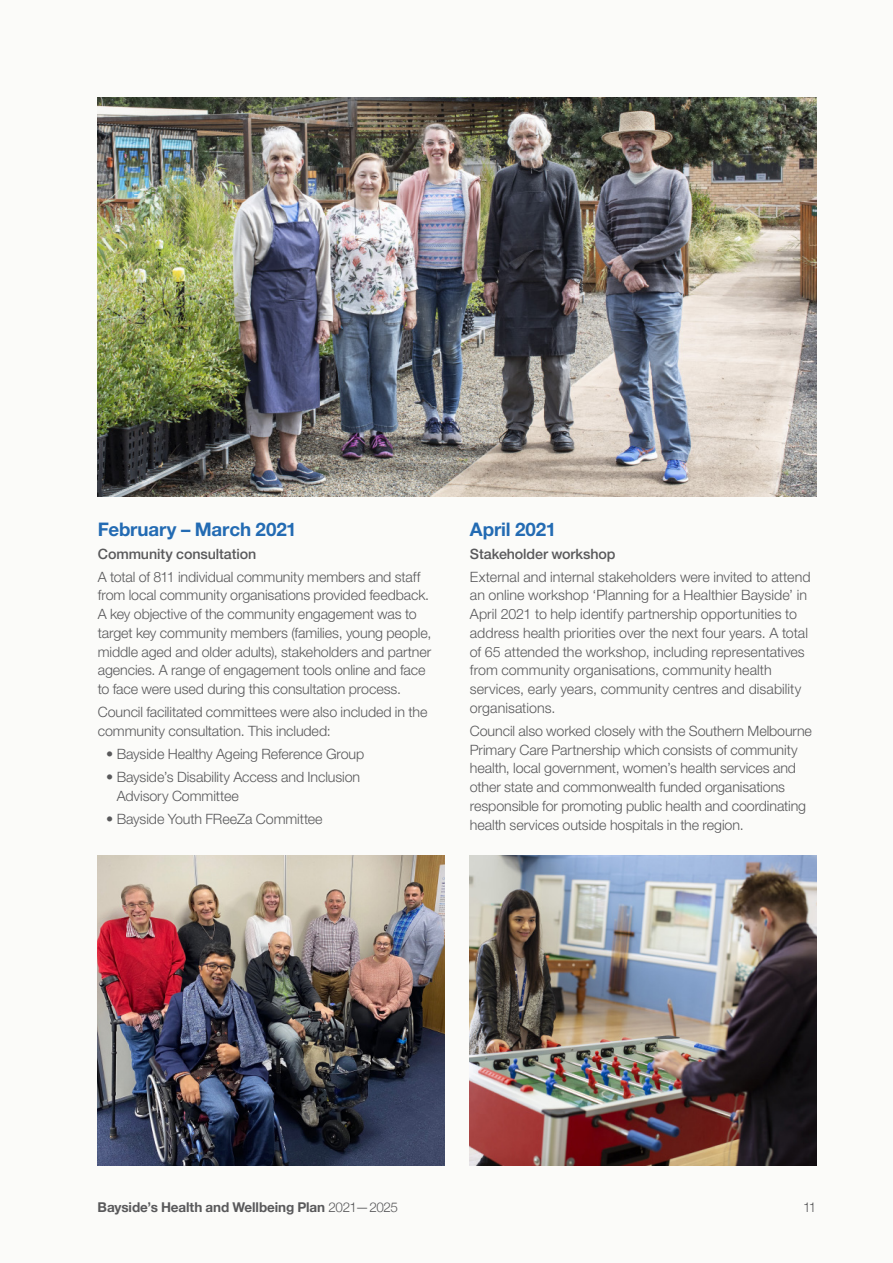
<style>
.page{position:relative;width:893px;height:1263px;background:#fbfbf9}
.page>*{position:absolute;margin:0;border:0;box-sizing:border-box;transform-origin:0 0}
.t1{font:700 18.75px "Helvetica Neue LT Std";letter-spacing:-.005em;color:#236bb3}
.t2{font:300 14.25px/18.8px "Helvetica Neue LT Std";letter-spacing:-.005em;color:#59595b}
.t3{font:500 14.25px "Helvetica Neue LT Std";letter-spacing:-.005em;color:#59595b}
.t4{font:700 13.5px "Helvetica Neue";letter-spacing:-.005em;color:#59595b}
.t5{font:300 13.5px "Helvetica Neue";color:#59595b}
.s1{font-weight:300}
</style>
<div class="page">
<img style="left:98px;top:855px;width:346px;height:310px">
<img style="left:98px;top:98px;width:718px;height:399px">
<img style="left:470px;top:855px;width:346px;height:310px">
<h1 class="t1" style="left:98px;top:517px;width:200px">February – March 2021</h1>
<p class="t3" style="left:98px;top:545px;width:160px">Community consultation</p>
<p class="t2" style="left:98px;top:567px;width:335px">A total of 811 individual community members and staff from local community organisations provided feedback.<br>A key objective of the community engagement was to target key community members (families, young people, middle aged and older adults), stakeholders and partner agencies. A range of engagement tools online and face to face were used during this consultation process.</p>
<p class="t2" style="left:98px;top:702px;width:331px">Council facilitated committees were also included in the community consultation. This included:</p>
<p class="t2" style="left:106px;top:744px;width:260px">• Bayside Healthy Ageing Reference Group</p>
<p class="t2" style="left:117px;top:767px;width:245px;text-indent:-10px">• Bayside’s Disability Access and Inclusion<br>Advisory Committee</p>
<p class="t2" style="left:106px;top:809px;width:218px">• Bayside Youth FReeZa Committee</p>
<h1 class="t1" style="left:470px;top:517px;width:88px">April 2021</h1>
<p class="t3" style="left:470px;top:545px;width:147px">Stakeholder workshop</p>
<p class="t2" style="left:470px;top:567px;width:342px">External and internal stakeholders were invited to attend an online workshop ‘Planning for a Healthier Bayside’ in April 2021 to help identify partnership opportunities to address health priorities over the next four years. A total of 65 attended the workshop, including representatives from community organisations, community health services, early years, community centres and disability organisations.</p>
<p class="t2" style="left:470px;top:721px;width:344px">Council also worked closely with the Southern Melbourne Primary Care Partnership which consists of community health, local government, women’s health services and other state and commonwealth funded organisations responsible for promoting public health and coordinating health services outside hospitals in the region.</p>
<p class="t4" style="left:98px;top:1196px;width:302px">Bayside’s Health and Wellbeing Plan <span class="s1">2021—2025</span></p>
<p class="t5" style="left:803px;top:1196px;width:15px">11</p>
</div>
